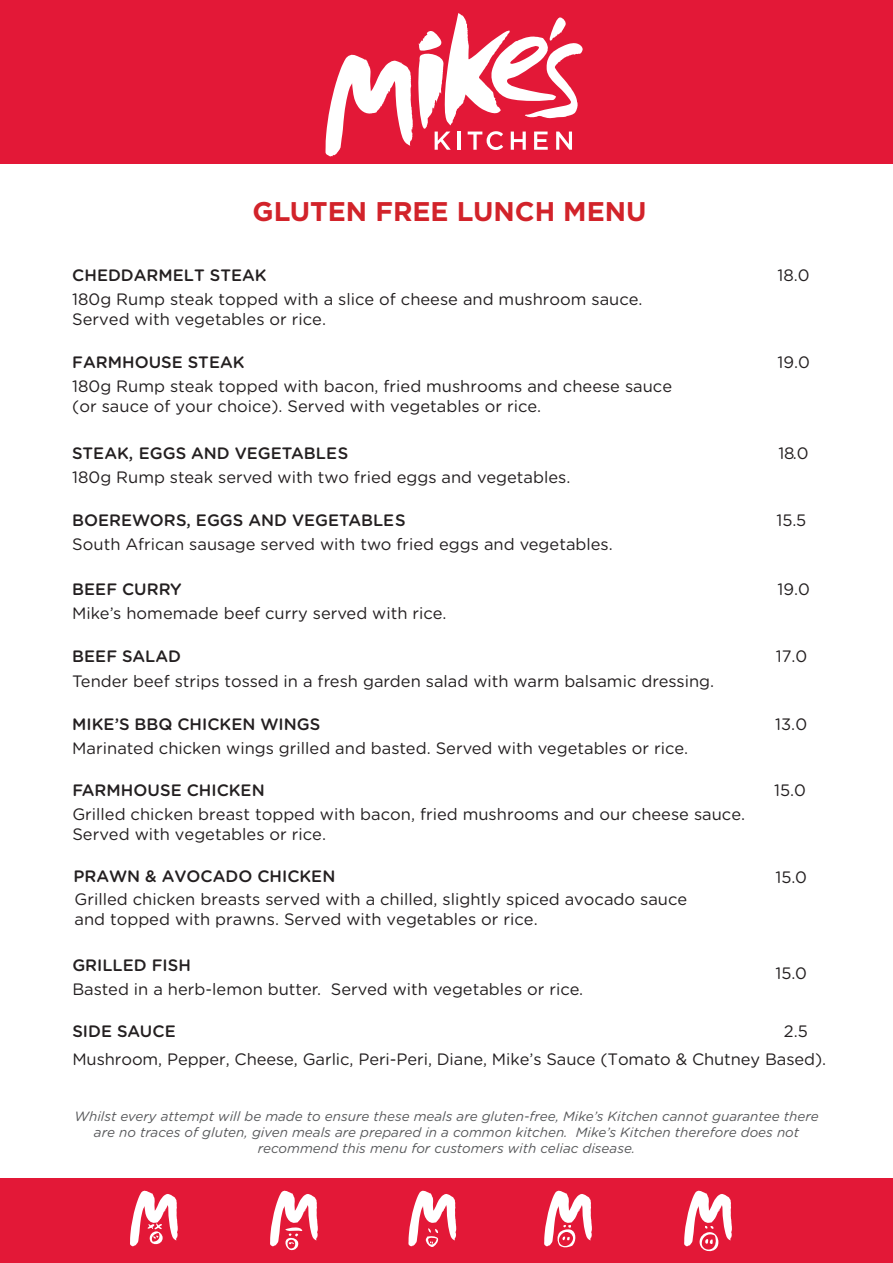
<style>
.page{position:relative;width:893px;height:1263px;background:#fff}
.page>*{position:absolute;margin:0;border:0;box-sizing:border-box;transform-origin:0 0}
.t1{font:700 27px "Gotham";color:#d2232a}
.t2{font:16.5px/19.8px "Gotham Rounded";color:#231f20}
.t3{font:500 16.5px "Gotham Rounded";color:#231f20}
.t4{font:italic 13.5px/16.2px "Gotham Rounded";color:#58595b;text-align:center}
</style>
<div class="page">
<div style="left:0;top:0;width:893px;height:164px;background:#e31837"></div>
<svg style="left:325px;top:13px;width:258px;height:144px"></svg>
<div style="left:0;top:1178px;width:893px;height:85px;background:#e31837"></div>
<svg style="left:130px;top:1190px;width:48px;height:57px"></svg>
<svg style="left:270px;top:1190px;width:48px;height:61px"></svg>
<svg style="left:408px;top:1190px;width:48px;height:57px"></svg>
<svg style="left:544px;top:1190px;width:48px;height:58px"></svg>
<svg style="left:684px;top:1190px;width:48px;height:62px"></svg>
<h1 class="t1" style="left:253px;top:196px;width:396px">GLUTEN FREE LUNCH MENU</h1>
<p class="t3" style="left:72px;top:263px;width:196px">CHEDDARMELT STEAK</p>
<p class="t2" style="left:777px;top:265px;width:34px">18.0</p>
<p class="t2" style="left:72px;top:289px;width:572px">180g Rump steak topped with a slice of cheese and mushroom sauce.<br>Served with vegetables or rice.</p>
<p class="t3" style="left:72px;top:351px;width:174px">FARMHOUSE STEAK</p>
<p class="t2" style="left:777px;top:352px;width:34px">19.0</p>
<p class="t2" style="left:72px;top:376px;width:601px">180g Rump steak topped with bacon, fried mushrooms and cheese sauce (or sauce of your choice). Served with vegetables or rice.</p>
<p class="t3" style="left:72px;top:442px;width:278px">STEAK, EGGS AND VEGETABLES</p>
<p class="t2" style="left:778px;top:443px;width:32px">18.0</p>
<p class="t2" style="left:72px;top:467px;width:500px">180g Rump steak served with two fried eggs and vegetables.</p>
<p class="t3" style="left:72px;top:509px;width:335px">BOEREWORS, EGGS AND VEGETABLES</p>
<p class="t2" style="left:776px;top:510px;width:31px">15.5</p>
<p class="t2" style="left:72px;top:534px;width:542px">South African sausage served with two fried eggs and vegetables.</p>
<p class="t3" style="left:72px;top:577px;width:111px">BEEF CURRY</p>
<p class="t2" style="left:777px;top:578px;width:34px">19.0</p>
<p class="t2" style="left:72px;top:602px;width:376px">Mike’s homemade beef curry served with rice.</p>
<p class="t3" style="left:72px;top:645px;width:110px">BEEF SALAD</p>
<p class="t2" style="left:776px;top:646px;width:33px">17.0</p>
<p class="t2" style="left:72px;top:670px;width:643px">Tender beef strips tossed in a fresh garden salad with warm balsamic dressing.</p>
<p class="t3" style="left:72px;top:712px;width:249px">MIKE’S BBQ CHICKEN WINGS</p>
<p class="t2" style="left:775px;top:713px;width:33px">13.0</p>
<p class="t2" style="left:72px;top:737px;width:617px">Marinated chicken wings grilled and basted. Served with vegetables or rice.</p>
<p class="t3" style="left:72px;top:778px;width:194px">FARMHOUSE CHICKEN</p>
<p class="t2" style="left:774px;top:779px;width:33px">15.0</p>
<p class="t2" style="left:72px;top:803px;width:674px">Grilled chicken breast topped with bacon, fried mushrooms and our cheese sauce.<br>Served with vegetables or rice.</p>
<p class="t3" style="left:73px;top:864px;width:263px">PRAWN &amp; AVOCADO CHICKEN</p>
<p class="t2" style="left:74px;top:888px;width:614px">Grilled chicken breasts served with a chilled, slightly spiced avocado sauce and topped with prawns. Served with vegetables or rice.</p>
<p class="t3" style="left:72px;top:953px;width:120px">GRILLED FISH</p>
<p class="t2" style="left:775px;top:867px;width:33px">15.0</p>
<p class="t2" style="left:775px;top:963px;width:33px">15.0</p>
<p class="t2" style="left:72px;top:978px;width:512px">Basted in a herb-lemon butter. Served with vegetables or rice.</p>
<p class="t3" style="left:72px;top:1019px;width:105px">SIDE SAUCE</p>
<p class="t2" style="left:72px;top:1016px;width:755px;line-height:28.5px;text-indent:712px">2.5<br>Mushroom, Pepper, Cheese, Garlic, Peri-Peri, Diane, Mike’s Sauce (Tomato &amp; Chutney Based).</p>
<p class="t4" style="left:74px;top:1107px;width:746px">Whilst every attempt will be made to ensure these meals are gluten-free, Mike’s Kitchen cannot guarantee there are no traces of gluten, given meals are prepared in a common kitchen. Mike’s Kitchen therefore does not recommend this menu for customers with celiac disease.</p>
</div>
